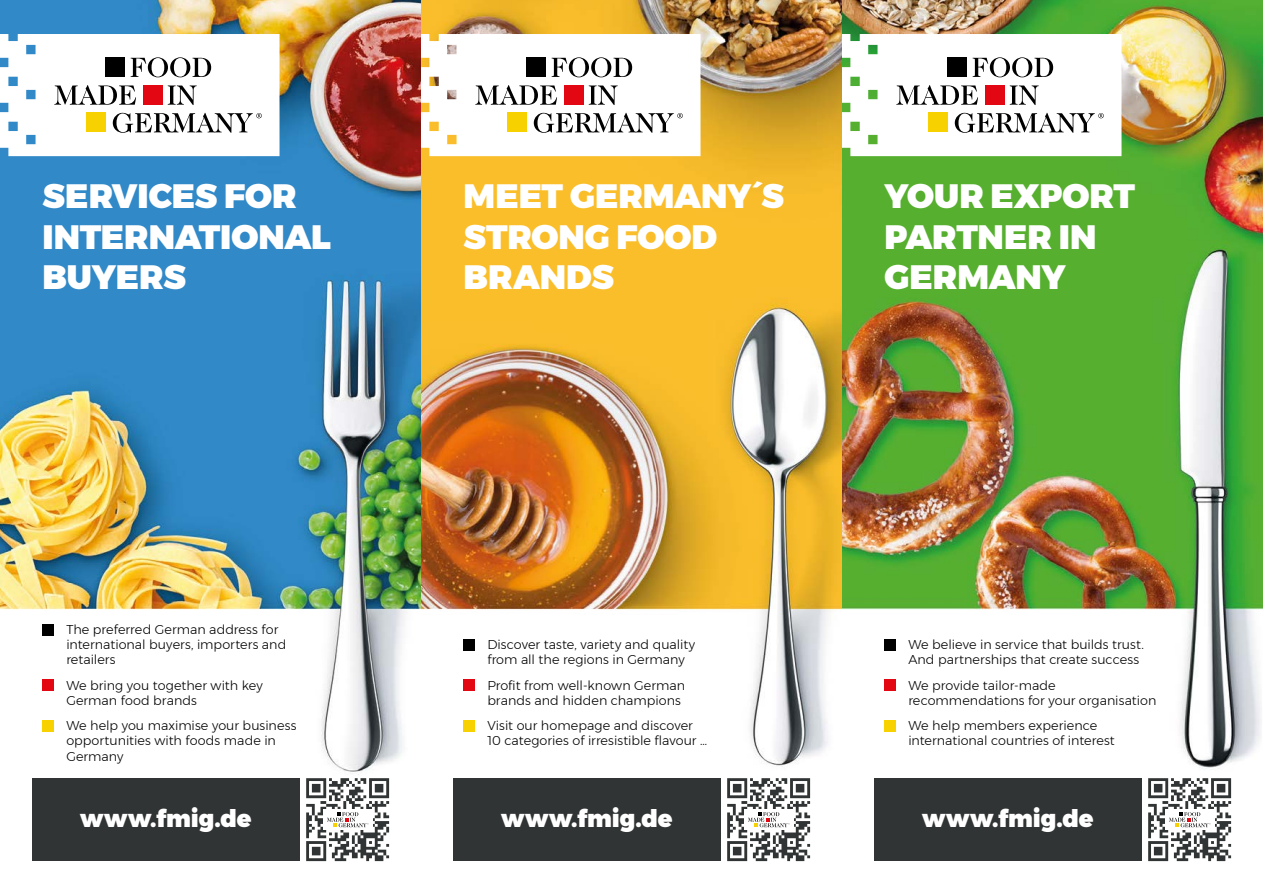
<style>
.page{position:relative;width:1263px;height:893px;background:#fff}
.page>*{position:absolute;margin:0;border:0;box-sizing:border-box;transform-origin:0 0}
.t1{font:900 33.75px/40.5px "Montserrat";color:#fff}
.t2{font:900 24px "Montserrat";letter-spacing:-.005em;color:#fff}
.t3{font:300 12.75px/15.3px "Montserrat";color:#000}
</style>
<div class="page">
<img style="left:842px;top:0;width:421px;height:782px">
<img style="left:421px;top:0;width:421px;height:779px">
<img style="left:0;top:0;width:421px;height:862px">
<svg style="left:0;top:34px;width:279px;height:122px"></svg>
<svg style="left:421px;top:34px;width:279px;height:122px"></svg>
<svg style="left:842px;top:34px;width:279px;height:122px"></svg>
<div style="left:32px;top:778px;width:268px;height:83px;background:#313434"></div>
<svg style="left:306px;top:778px;width:83px;height:83px"></svg>
<div style="left:453px;top:778px;width:268px;height:83px;background:#313434"></div>
<svg style="left:727px;top:778px;width:83px;height:83px"></svg>
<div style="left:874px;top:778px;width:268px;height:83px;background:#313434"></div>
<svg style="left:1148px;top:778px;width:83px;height:83px"></svg>
<div style="left:43px;top:624px;width:11px;height:11px;background:#000"></div>
<div style="left:43px;top:680px;width:11px;height:11px;background:#e30613"></div>
<div style="left:43px;top:720px;width:11px;height:11px;background:#f8d200"></div>
<div style="left:463px;top:639px;width:12px;height:11px;background:#000"></div>
<div style="left:463px;top:680px;width:12px;height:11px;background:#e30613"></div>
<div style="left:463px;top:720px;width:12px;height:11px;background:#f8d200"></div>
<div style="left:884px;top:639px;width:12px;height:11px;background:#000"></div>
<div style="left:884px;top:680px;width:12px;height:11px;background:#e30613"></div>
<div style="left:884px;top:720px;width:12px;height:11px;background:#f8d200"></div>
<h1 class="t1" style="left:43px;top:176px;width:290px">SERVICES FOR<br>INTERNATIONAL<br>BUYERS</h1>
<h1 class="t1" style="left:463px;top:176px;width:322px">MEET GERMANY´S<br>STRONG FOOD<br>BRANDS</h1>
<h1 class="t1" style="left:884px;top:176px;width:252px">YOUR EXPORT<br>PARTNER IN<br>GERMANY</h1>
<p class="t3" style="left:66px;top:621px;width:221px">The preferred German address for international buyers, importers and retailers</p>
<p class="t3" style="left:66px;top:677px;width:198px">We bring you together with key<br>German food brands</p>
<p class="t3" style="left:66px;top:717px;width:232px">We help you maximise your business opportunities with foods made in<br>Germany</p>
<p class="t3" style="left:487px;top:637px;width:209px">Discover taste, variety and quality from all the regions in Germany</p>
<p class="t3" style="left:487px;top:677px;width:199px">Profit from well-known German brands and hidden champions</p>
<p class="t3" style="left:487px;top:717px;width:221px">Visit our homepage and discover<br>10 categories of irresistible flavour …</p>
<p class="t3" style="left:908px;top:637px;width:237px">We believe in service that builds trust.<br>And partnerships that create success</p>
<p class="t3" style="left:908px;top:677px;width:250px">We provide tailor-made recommendations for your organisation</p>
<p class="t3" style="left:908px;top:717px;width:208px">We help members experience international countries of interest</p>
<h2 class="t2" style="left:80px;top:799px;width:173px">www.fmig.de</h2>
<h2 class="t2" style="left:501px;top:799px;width:173px">www.fmig.de</h2>
<h2 class="t2" style="left:922px;top:799px;width:173px">www.fmig.de</h2>
</div>
